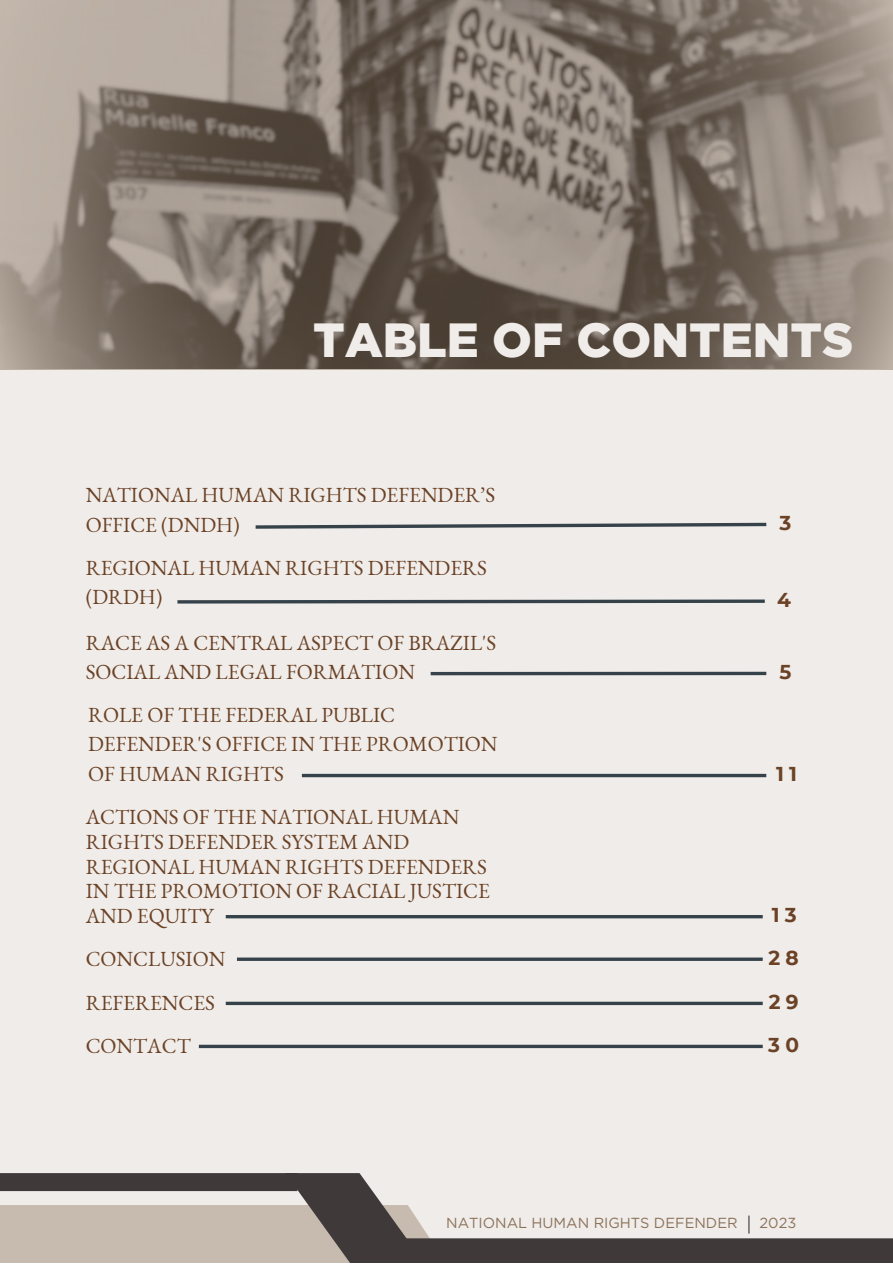
<style>
.page{position:relative;width:893px;height:1264px;background:#fff}
.page>*{position:absolute;margin:0;border:0;box-sizing:border-box;transform-origin:0 0}
.t1{font:900 48px "Gotham";color:#f0ece9}
.t2{font:21px/29.2px "EB Garamond";color:#6b4226}
.t3{font:700 20.1px "Montserrat";color:#6b4226}
.t4{font:14.55px "Gotham";color:#8b735b}
</style>
<div class="page">
<div style="left:0;top:0;width:892px;height:1262px;background:#f0ece9"></div>
<div style="left:0;top:1204px;width:460px;height:58px;background:#c7bbb0"></div>
<div style="left:0;top:1173px;width:297px;height:18px;background:#3f393a"></div>
<svg style="left:285px;top:1173px;width:148px;height:89px"></svg>
<div style="left:403px;top:1238px;width:489px;height:24px;background:#3f393a"></div>
<svg style="left:748px;top:1215px;width:1px;height:18px"></svg>
<svg style="left:0;top:0;width:892px;height:369px;background:#84796f"></svg>
<svg style="left:255px;top:522px;width:512px;height:7px"></svg>
<hr style="left:237px;top:957px;width:525px;height:3px;background:#35424a">
<svg style="left:226px;top:1001px;width:536px;height:4px;background:#566066"></svg>
<svg style="left:199px;top:1044px;width:563px;height:4px;background:#576167"></svg>
<svg style="left:177px;top:599px;width:588px;height:5px;background:#71797d"></svg>
<svg style="left:430px;top:671px;width:336px;height:4px"></svg>
<svg style="left:302px;top:773px;width:464px;height:4px;background:#5c666b"></svg>
<hr style="left:226px;top:915px;width:536px;height:3px;background:#35424a">
<p class="t1" style="left:313px;top:310px;width:541px">TABLE OF CONTENTS</p>
<p class="t2" style="left:86px;top:480px;width:411px">NATIONAL HUMAN RIGHTS DEFENDER’S<br>OFFICE (DNDH)</p>
<p class="t2" style="left:86px;top:552px;width:402px">REGIONAL HUMAN RIGHTS DEFENDERS (DRDH)</p>
<p class="t2" style="left:86px;top:628px;width:412px">RACE AS A CENTRAL ASPECT OF BRAZIL'S<br>SOCIAL AND LEGAL FORMATION</p>
<p class="t2" style="left:88px;top:700px;width:411px">ROLE OF THE FEDERAL PUBLIC<br>DEFENDER'S OFFICE IN THE PROMOTION<br>OF HUMAN RIGHTS</p>
<p class="t2" style="left:86px;top:804px;width:406px;line-height:24.8px">ACTIONS OF THE NATIONAL HUMAN<br>RIGHTS DEFENDER SYSTEM AND<br>REGIONAL HUMAN RIGHTS DEFENDERS<br>IN THE PROMOTION OF RACIAL JUSTICE<br>AND EQUITY</p>
<p class="t2" style="left:86px;top:943px;width:141px">CONCLUSION</p>
<p class="t2" style="left:86px;top:988px;width:131px">REFERENCES</p>
<p class="t2" style="left:86px;top:1031px;width:107px">CONTACT</p>
<p class="t3" style="left:779px;top:510px;width:13px">3</p>
<p class="t3" style="left:777px;top:587px;width:15px">4</p>
<p class="t3" style="left:779px;top:659px;width:13px">5</p>
<p class="t3" style="left:776px;top:761px;width:23px">1 1</p>
<p class="t3" style="left:771px;top:902px;width:27px">1 3</p>
<p class="t3" style="left:768px;top:945px;width:32px">2 8</p>
<p class="t3" style="left:768px;top:989px;width:31px">2 9</p>
<p class="t3" style="left:768px;top:1032px;width:32px">3 0</p>
<p class="t4" style="left:446px;top:1213px;width:293px">NATIONAL HUMAN RIGHTS DEFENDER</p>
<p class="t4" style="left:759px;top:1213px;width:38px">2023</p>
</div>
